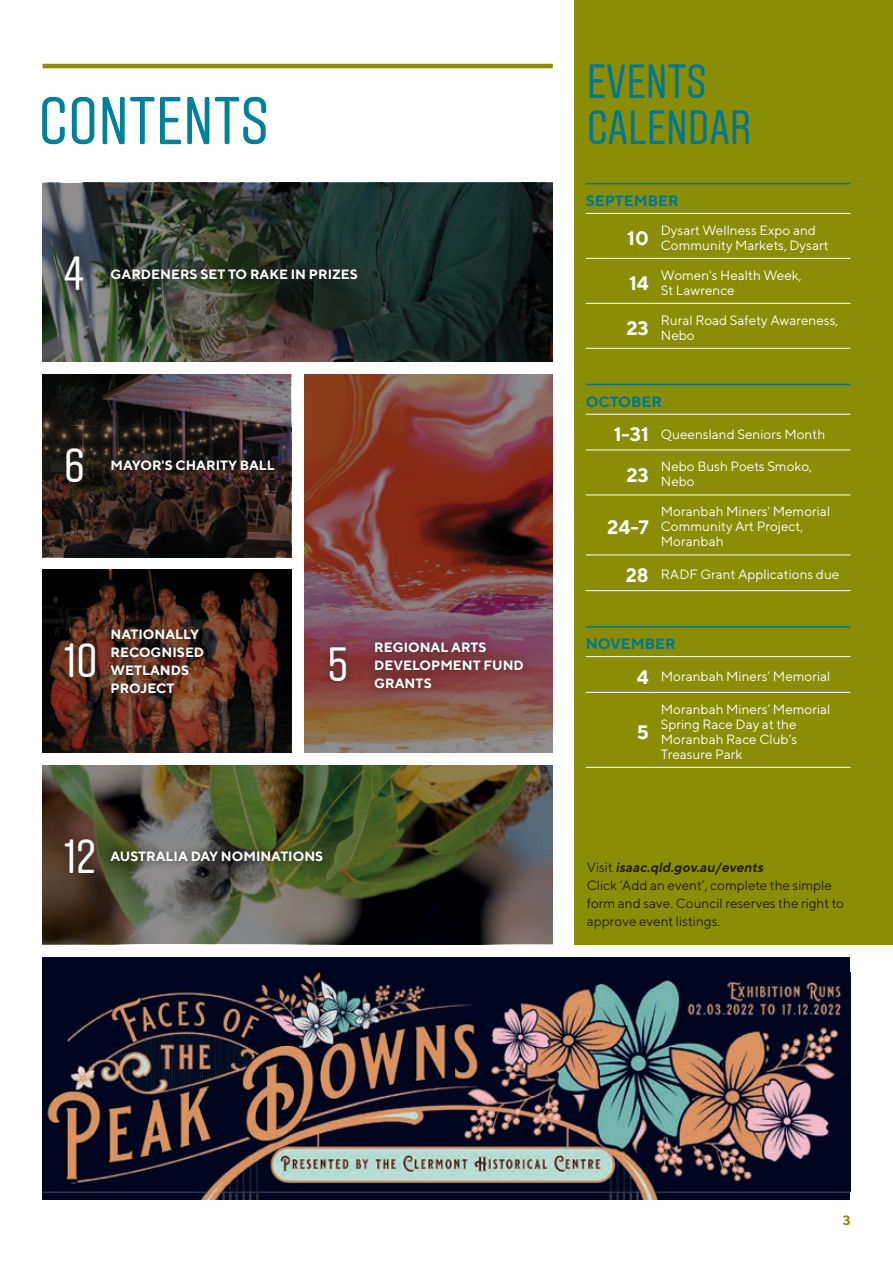
<style>
.page{position:relative;width:893px;height:1263px;background:#fff}
.page>*{position:absolute;margin:0;border:0;box-sizing:border-box;transform-origin:0 0}
.t1{font:67.5px "Aveny T";color:#008199}
.t2{font:48px/46.5px "Aveny T";color:#007891}
.t3{font:48px "Aveny T";color:#fff}
.t4{font:700 19.5px "TT Norms";color:#fff}
.t5{font:700 15px "TT Norms";color:#007891}
.t6{font:13.5px/15px "TT Norms";color:#fff}
.t7{font:700 13.5px/18px "TT Norms";color:#fff}
.t8{font:13.5px/18px "TT Norms";color:#231f20}
.t9{font:700 13.5px "TT Norms";color:#8a8d06}
.s1{font-weight:700;font-size:19.5px}
.s2{font-weight:700;font-style:italic}
</style>
<div class="page">
<div style="left:574px;top:0;width:319px;height:944px;background:#8a8d06"></div>
<hr style="left:43px;top:64px;width:510px;height:4px;background:#8a8d06">
<hr style="left:586px;top:213px;width:69px;height:1px;background:#fff">
<hr style="left:655px;top:213px;width:195px;height:1px;background:#fff">
<hr style="left:586px;top:258px;width:69px;height:1px;background:#fff">
<hr style="left:655px;top:258px;width:195px;height:1px;background:#fff">
<hr style="left:586px;top:303px;width:69px;height:1px;background:#fff">
<hr style="left:655px;top:303px;width:195px;height:1px;background:#fff">
<hr style="left:586px;top:348px;width:69px;height:1px;background:#fff">
<hr style="left:655px;top:348px;width:195px;height:1px;background:#fff">
<hr style="left:586px;top:183px;width:69px;height:1px;background:#007891">
<hr style="left:655px;top:183px;width:195px;height:1px;background:#007891">
<hr style="left:586px;top:414px;width:69px;height:1px;background:#fff">
<hr style="left:655px;top:414px;width:195px;height:1px;background:#fff">
<hr style="left:586px;top:450px;width:69px;height:1px;background:#fff">
<hr style="left:655px;top:450px;width:195px;height:1px;background:#fff">
<hr style="left:586px;top:495px;width:69px;height:1px;background:#fff">
<hr style="left:655px;top:495px;width:195px;height:1px;background:#fff">
<hr style="left:586px;top:554px;width:69px;height:1px;background:#fff">
<hr style="left:655px;top:554px;width:195px;height:1px;background:#fff">
<hr style="left:586px;top:590px;width:69px;height:1px;background:#fff">
<hr style="left:655px;top:590px;width:195px;height:1px;background:#fff">
<hr style="left:586px;top:384px;width:69px;height:1px;background:#007891">
<hr style="left:655px;top:384px;width:195px;height:1px;background:#007891">
<hr style="left:586px;top:656px;width:69px;height:1px;background:#fff">
<hr style="left:655px;top:656px;width:195px;height:1px;background:#fff">
<hr style="left:586px;top:692px;width:69px;height:1px;background:#fff">
<hr style="left:655px;top:692px;width:195px;height:1px;background:#fff">
<hr style="left:586px;top:767px;width:69px;height:1px;background:#fff">
<hr style="left:655px;top:767px;width:195px;height:1px;background:#fff">
<hr style="left:586px;top:626px;width:69px;height:2px;background:#007891">
<hr style="left:655px;top:626px;width:195px;height:2px;background:#007891">
<svg style="left:42px;top:1194px;width:809px;height:6px"></svg>
<svg style="left:43px;top:183px;width:510px;height:178px;background:#2d3832"></svg>
<div style="left:56px;top:248px;width:36px;height:51px;background:#231f20;opacity:.75"></div>
<svg style="left:43px;top:374px;width:248px;height:183px;background:#312626"></svg>
<svg style="left:43px;top:570px;width:248px;height:183px;background:#311a13"></svg>
<img style="left:43px;top:765px;width:510px;height:179px">
<div style="left:57px;top:439px;width:35px;height:51px;background:#231f20;opacity:.75"></div>
<div style="left:56px;top:831px;width:47px;height:51px;background:#231f20;opacity:.75"></div>
<div style="left:102px;top:260px;width:264px;height:28px;background:#231f20;opacity:.75"></div>
<div style="left:102px;top:452px;width:181px;height:27px;background:#231f20;opacity:.75"></div>
<svg style="left:304px;top:374px;width:249px;height:379px;background:#80473e"></svg>
<div style="left:321px;top:639px;width:34px;height:51px;background:#231f20;opacity:.75"></div>
<div style="left:366px;top:633px;width:166px;height:64px;background:#231f20;opacity:.75"></div>
<div style="left:102px;top:843px;width:229px;height:27px;background:#231f20;opacity:.75"></div>
<div style="left:56px;top:635px;width:49px;height:51px;background:#231f20;opacity:.75"></div>
<div style="left:102px;top:620px;width:110px;height:82px;background:#231f20;opacity:.75"></div>
<div style="left:43px;top:957px;width:807px;height:242px;background:#000621"></div>
<img style="left:43px;top:973px;width:807px;height:226px">
<h1 class="t1" style="left:38px;top:83px;width:233px">CONTENTS</h1>
<h2 class="t3" style="left:64px;top:247px;width:22px">4</h2>
<p class="t7" style="left:111px;top:265px;width:249px">GARDENERS SET TO RAKE IN PRIZES</p>
<h2 class="t3" style="left:64px;top:438px;width:23px">6</h2>
<p class="t7" style="left:111px;top:456px;width:166px">MAYOR'S CHARITY BALL</p>
<h2 class="t3" style="left:64px;top:634px;width:36px">10</h2>
<p class="t7" style="left:111px;top:624px;width:95px">NATIONALLY<br>RECOGNISED<br>WETLANDS<br>PROJECT</p>
<h2 class="t3" style="left:327px;top:638px;width:22px">5</h2>
<p class="t7" style="left:374px;top:638px;width:151px">REGIONAL ARTS<br>DEVELOPMENT FUND<br>GRANTS</p>
<h2 class="t3" style="left:64px;top:829px;width:34px">12</h2>
<p class="t7" style="left:111px;top:847px;width:214px">AUSTRALIA DAY NOMINATIONS</p>
<h2 class="t2" style="left:587px;top:59px;width:167px">EVENTS<br>CALENDAR</h2>
<p class="t5" style="left:586px;top:191px;width:94px">SEPTEMBER</p>
<h3 class="t4" style="left:627px;top:226px;width:23px">10</h3>
<p class="t6" style="left:661px;top:222px;width:169px">Dysart Wellness Expo and<br>Community Markets, Dysart</p>
<h3 class="t4" style="left:629px;top:271px;width:21px">14</h3>
<p class="t6" style="left:661px;top:267px;width:142px">Women's Health Week,<br>St Lawrence</p>
<h3 class="t4" style="left:626px;top:316px;width:24px">23</h3>
<p class="t6" style="left:661px;top:312px;width:179px">Rural Road Safety Awareness,<br>Nebo</p>
<p class="t5" style="left:586px;top:392px;width:78px">OCTOBER</p>
<p class="t6" style="left:614px;top:426px;width:213px"><span class="s1">1-31</span> Queensland Seniors Month</p>
<h3 class="t4" style="left:626px;top:463px;width:24px">23</h3>
<p class="t6" style="left:661px;top:459px;width:153px">Nebo Bush Poets Smoko,<br>Nebo</p>
<h3 class="t4" style="left:607px;top:515px;width:43px">24-7</h3>
<p class="t6" style="left:661px;top:504px;width:171px">Moranbah Miners' Memorial<br>Community Art Project,<br>Moranbah</p>
<p class="t6" style="left:626px;top:567px;width:215px"><span class="s1">28</span> RADF Grant Applications due</p>
<p class="t5" style="left:586px;top:634px;width:92px">NOVEMBER</p>
<p class="t6" style="left:637px;top:668px;width:195px"><span class="s1">4</span> Moranbah Miners’ Memorial</p>
<h3 class="t4" style="left:637px;top:720px;width:14px">5</h3>
<p class="t6" style="left:661px;top:701px;width:171px">Moranbah Miners’ Memorial<br>Spring Race Day at the<br>Moranbah Race Club’s<br>Treasure Park</p>
<p class="t8" style="left:587px;top:858px;width:259px">V i s i t <span class="s2">isaac.qld.gov.au/events<br></span>Click ‘Add an event’, complete the simple form and save. Council reserves the right to approve event listings.</p>
<p class="t9" style="left:843px;top:1212px;width:9px">3</p>
</div>
